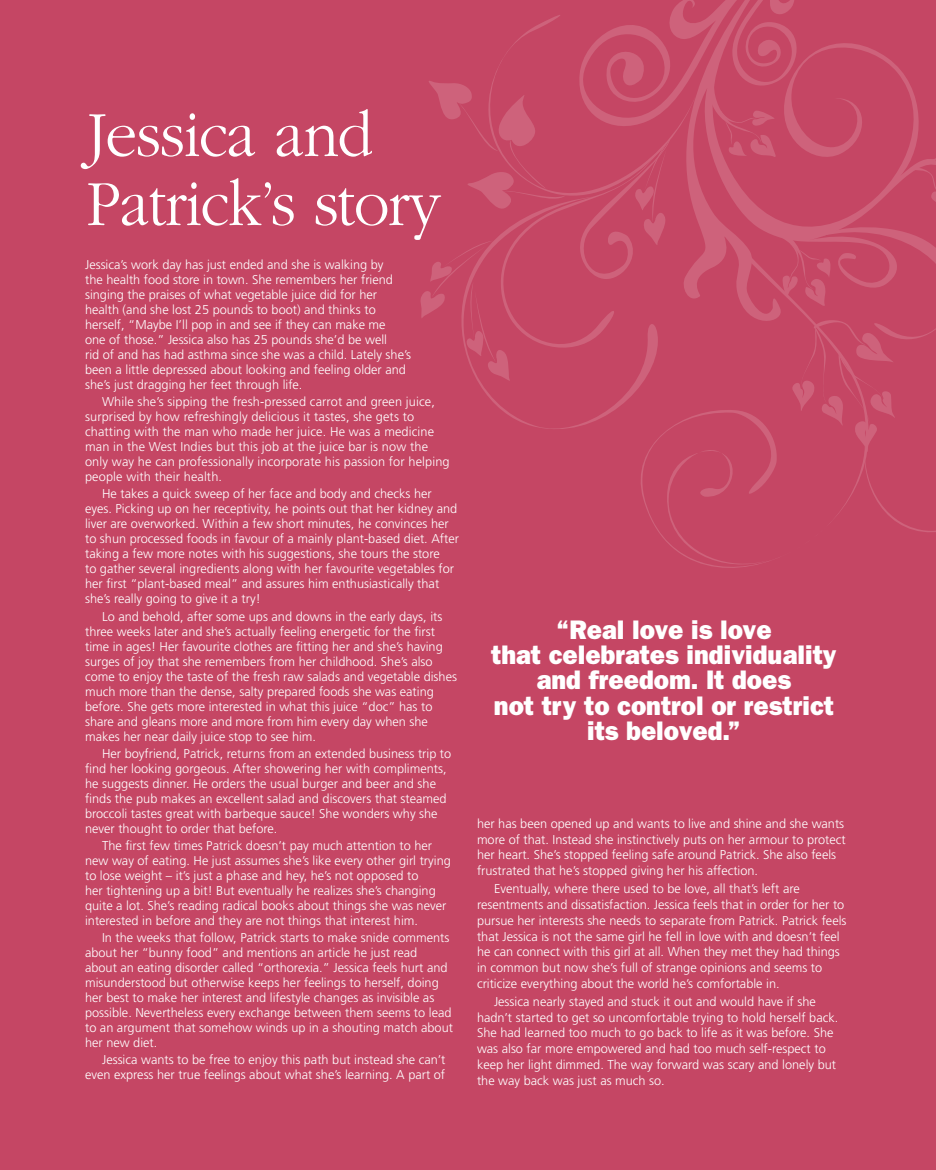
<style>
.page{position:relative;width:936px;height:1170px;background:#fff}
.page>*{position:absolute;margin:0;border:0;box-sizing:border-box;transform-origin:0 0}
.t1{font:300 66.75px/69px "ITC Garamond Std";letter-spacing:-.02em;color:#fff;scale:.94 1}
.t2{font:27px/25.3px "ITC Franklin Gothic Std Hvy";color:#fff;text-align:center;scale:.94 1}
.t3{font:300 12.75px/15px "Frutiger LT Std";color:#fff}
</style>
<div class="page">
<div style="left:0;top:0;width:935px;height:1169px;background:#c54664"></div>
<svg style="left:420px;top:0;width:515px;height:568px"></svg>
<h1 class="t1" style="left:87px;top:101px;width:378px">Jessica and<br>Patrick’s story</h1>
<p class="t3" style="left:85px;top:257px;width:327px">Jessica’s work day has just ended and she is walking by<br>the health food store in town. She remembers her friend singing the praises of what vegetable juice did for her health (and she lost 25 pounds to boot) and thinks to herself, “Maybe I’ll pop in and see if they can make me<br>one of those.” Jessica also has 25 pounds she’d be well<br>rid of and has had asthma since she was a child. Lately she’s been a little depressed about looking and feeling older and she’s just dragging her feet through life.</p>
<p class="t3" style="left:85px;top:394px;width:366px;text-indent:17px">While she’s sipping the fresh-pressed carrot and green juice, surprised by how refreshingly delicious it tastes, she gets to chatting with the man who made her juice. He was a medicine man in the West Indies but this job at the juice bar is now the only way he can professionally incorporate his passion for helping people with their health.</p>
<p class="t3" style="left:85px;top:486px;width:375px;text-indent:17px">He takes a quick sweep of her face and body and checks her eyes. Picking up on her receptivity, he points out that her kidney and liver are overworked. Within a few short minutes, he convinces her to shun processed foods in favour of a mainly plant-based diet. After taking a few more notes with his suggestions, she tours the store<br>to gather several ingredients along with her favourite vegetables for her first “plant-based meal” and assures him enthusiastically that she’s really going to give it a try!</p>
<p class="t3" style="left:85px;top:608px;width:373px;text-indent:17px">Lo and behold, after some ups and downs in the early days, its three weeks later and she’s actually feeling energetic for the first time in ages! Her favourite clothes are fitting her and she’s having surges of joy that she remembers from her childhood. She’s also come to enjoy the taste of the fresh raw salads and vegetable dishes much more than the dense, salty prepared foods she was eating before. She gets more interested in what this juice “doc” has to share and gleans more and more from him every day when she makes her near daily juice stop to see him.</p>
<p class="t3" style="left:85px;top:746px;width:368px;text-indent:17px">Her boyfriend, Patrick, returns from an extended business trip to find her looking gorgeous. After showering her with compliments, he suggests dinner. He orders the usual burger and beer and she finds the pub makes an excellent salad and discovers that steamed broccoli tastes great with barbeque sauce! She wonders why she never thought to order that before.</p>
<p class="t3" style="left:85px;top:838px;width:367px;text-indent:17px">The first few times Patrick doesn’t pay much attention to her new way of eating. He just assumes she’s like every other girl trying to lose weight – it’s just a phase and hey, he’s not opposed to<br>her tightening up a bit! But eventually he realizes she’s changing quite a lot. She’s reading radical books about things she was never interested in before and they are not things that interest him.</p>
<p class="t3" style="left:85px;top:930px;width:369px;text-indent:17px">In the weeks that follow, Patrick starts to make snide comments about her “bunny food” and mentions an article he just read<br>about an eating disorder called “orthorexia.” Jessica feels hurt and misunderstood but otherwise keeps her feelings to herself, doing her best to make her interest and lifestyle changes as invisible as possible. Nevertheless every exchange between them seems to lead to an argument that somehow winds up in a shouting match about her new diet.</p>
<p class="t3" style="left:85px;top:1052px;width:362px;text-align:right">Jessica wants to be free to enjoy this path but instead she can’t even express her true feelings about what she’s learning. A part of</p>
<h2 class="t2" style="left:491px;top:616px;width:369px">“Real love is love<br>that celebrates individuality and freedom. It does<br>not try to control or restrict its beloved.”</h2>
<p class="t3" style="left:477px;top:815px;width:370px;line-height:15.8px">her has been opened up and wants to live and shine and she wants more of that. Instead she instinctively puts on her armour to protect her heart. She’s stopped feeling safe around Patrick. She also feels frustrated that he’s stopped giving her his affection.</p>
<p class="t3" style="left:477px;top:881px;width:371px;line-height:15.8px;text-indent:17px">Eventually, where there used to be love, all that’s left are resentments and dissatisfaction. Jessica feels that in order for her to pursue her interests she needs to separate from Patrick. Patrick feels that Jessica is not the same girl he fell in love with and doesn’t feel he can connect with this girl at all. When they met they had things in common but now she’s full of strange opinions and seems to criticize everything about the world he’s comfortable in.</p>
<p class="t3" style="left:477px;top:993px;width:363px;line-height:15.8px;text-indent:17px">Jessica nearly stayed and stuck it out and would have if she hadn’t started to get so uncomfortable trying to hold herself back.<br>She had learned too much to go back to life as it was before. She was also far more empowered and had too much self-respect to keep her light dimmed. The way forward was scary and lonely but the way back was just as much so.</p>
</div>
